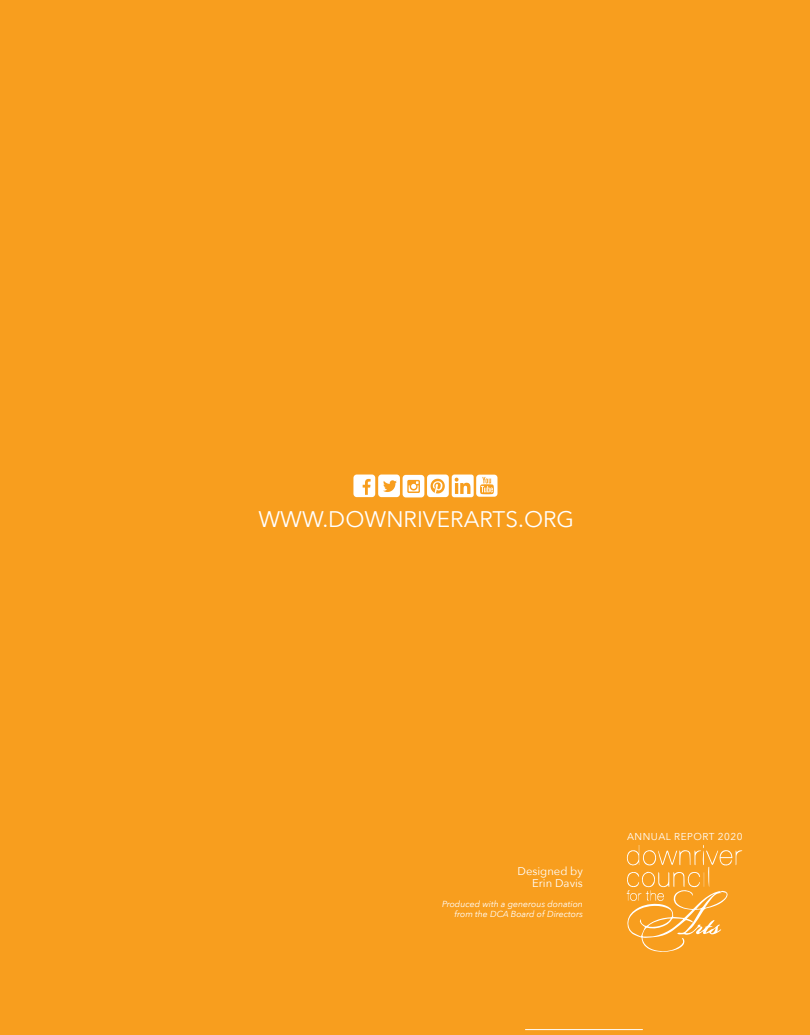
<style>
.page{position:relative;width:810px;height:1035px;background:#f89e1e}
.page>*{position:absolute;margin:0;border:0;box-sizing:border-box;transform-origin:0 0}
.t1{font:22.5px "Avenir Next";color:#fff}
.t2{font:11.25px "Avenir Next";color:#fff}
.t3{font:10px "Avenir Next";letter-spacing:.05em;color:#fff}
.t4{font:italic 8.75px/10px "Avenir Next";color:#fff;text-align:right}
</style>
<div class="page">
<svg style="left:626px;top:845px;width:116px;height:107px;background:#f8a837"></svg>
<hr style="left:525px;top:1029px;width:118px;height:1px;background:#fff">
<img style="left:350px;top:472px;width:149px;height:25px">
<p class="t1" style="left:258px;top:500px;width:317px">WWW.DOWNRIVERARTS.ORG</p>
<p class="t2" style="left:517px;top:861px;width:67px">Designed by</p>
<p class="t2" style="left:532px;top:874px;width:52px">Erin Davis</p>
<p class="t4" style="left:442px;top:899px;width:142px">Produced with a generous donation from the DCA Board of Directors</p>
<p class="t3" style="left:627px;top:828px;width:117px">ANNUAL REPORT 2020</p>
</div>
